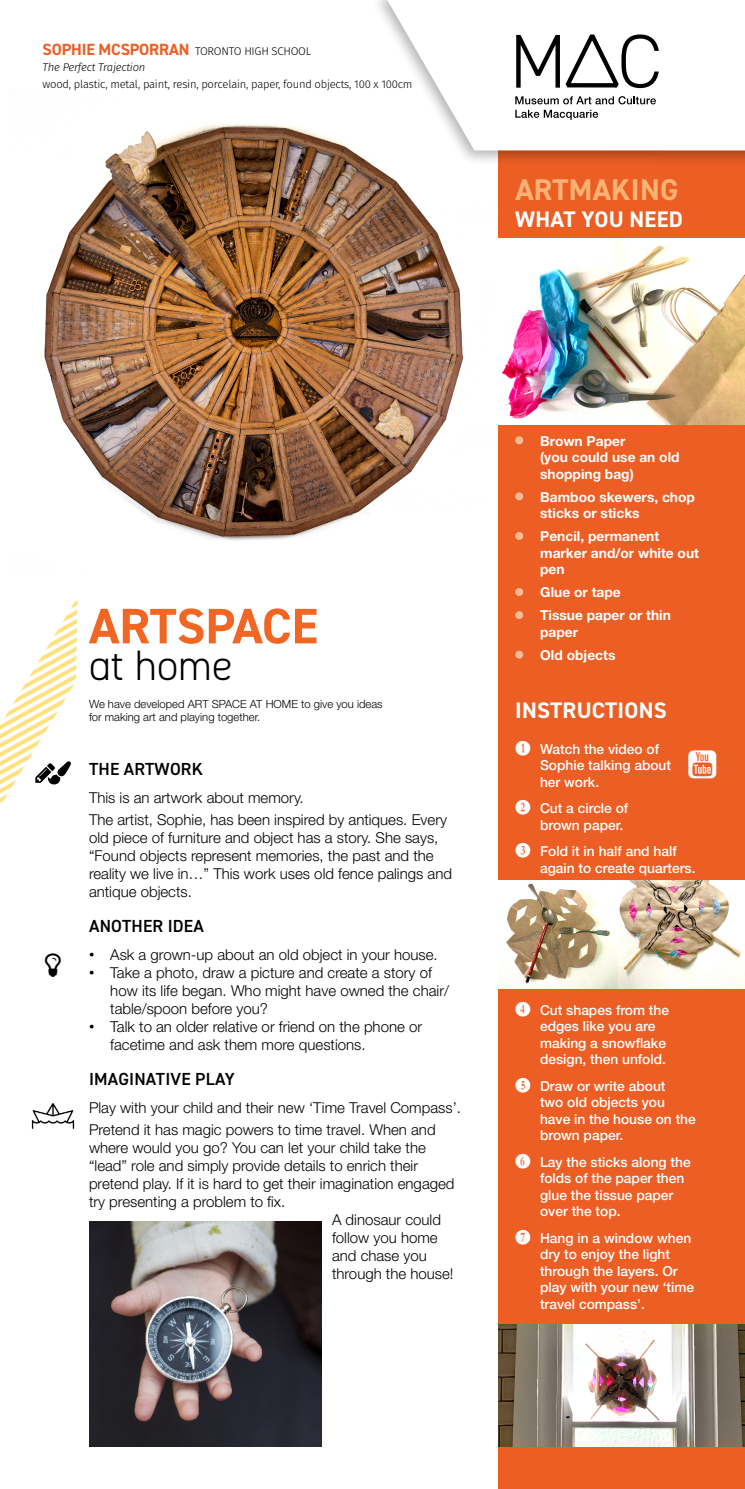
<style>
.page{position:relative;width:745px;height:1489px;background:#fff}
.page>*{position:absolute;margin:0;border:0;box-sizing:border-box;transform-origin:0 0}
.t1{font:700 50px "DIN2014";color:#f16623}
.t2{font:300 42.5px "DIN2014";color:#000}
.t3{font:700 30px "DIN2014";letter-spacing:.01em;color:#fbb273}
.t4{font:700 22.5px "DIN2014";letter-spacing:.01em;color:#fff}
.t5{font:600 17.5px "DIN2014";letter-spacing:.01em;color:#000}
.t6{font:300 15px/18px "Helvetica Neue LT Std";color:#000}
.t7{font:500 13.75px/16.5px "Helvetica Neue LT Std";color:#fff}
.t8{font:700 13.75px/16.5px "Helvetica Neue LT Std";color:#fff}
.t9{font:300 11.25px/13.5px "Helvetica Neue LT Std";color:#000}
.t10{font:300 11.25px "Fira Sans";letter-spacing:-.02em;color:#000}
.t11{font:italic 300 11.25px/16.2px "Fira Sans";letter-spacing:-.02em;color:#000}
.s1{font-family:"DIN2014";font-weight:700;font-style:normal;font-size:16.25px;color:#ec5e24}
.s2{font-style:normal}
.s3{font-family:"Arial";font-weight:400}
.s4{font-family:"Numberpile";font-weight:400}
</style>
<div class="page">
<img style="left:44px;top:123px;width:420px;height:418px">
<img style="left:31px;top:1103px;width:44px;height:26px">
<div style="left:498px;top:140px;width:246px;height:1348px;background:#ec5e24"></div>
<div style="left:370px;top:0;width:374px;height:166px;background:#000;opacity:.3"></div>
<svg style="left:387px;top:0;width:357px;height:150px"></svg>
<svg style="left:516px;top:35px;width:43px;height:53px"></svg>
<svg style="left:565px;top:34px;width:93px;height:54px"></svg>
<svg style="left:515px;top:96px;width:140px;height:8px"></svg>
<svg style="left:515px;top:110px;width:83px;height:10px"></svg>
<div style="left:515px;top:436px;width:8px;height:8px;background:#f8ba96;border-radius:50%"></div>
<div style="left:515px;top:492px;width:8px;height:8px;background:#f8ba96;border-radius:50%"></div>
<div style="left:515px;top:532px;width:8px;height:8px;background:#f8ba96;border-radius:50%"></div>
<div style="left:515px;top:588px;width:8px;height:8px;background:#f8ba96;border-radius:50%"></div>
<div style="left:515px;top:611px;width:8px;height:8px;background:#f8ba96;border-radius:50%"></div>
<div style="left:515px;top:650px;width:8px;height:8px;background:#f8ba96;border-radius:50%"></div>
<img style="left:498px;top:238px;width:246px;height:186px">
<img style="left:89px;top:1221px;width:232px;height:225px">
<img style="left:498px;top:881px;width:246px;height:107px">
<img style="left:498px;top:1324px;width:246px;height:122px">
<svg style="left:0;top:600px;width:78px;height:203px"></svg>
<p class="t11" style="left:43px;top:43px;width:270px"><span class="s1">SOPHIE MCSPORRAN</span> <span class="s2">TORONTO HIGH SCHOOL<br></span>The Perfect Trajection</p>
<p class="t10" style="left:43px;top:76px;width:371px">wood, plastic, metal, paint, resin, porcelain, paper, found objects, 100 x 100cm</p>
<h3 class="t3" style="left:515px;top:170px;width:164px">ARTMAKING</h3>
<h3 class="t4" style="left:515px;top:205px;width:169px">WHAT YOU NEED</h3>
<h1 class="t1" style="left:89px;top:593px;width:230px">ARTSPACE</h1>
<h2 class="t2" style="left:89px;top:639px;width:145px">at home</h2>
<p class="t9" style="left:89px;top:697px;width:295px">We have developed ART SPACE AT HOME to give you ideas for making art and playing together.</p>
<p class="t5" style="left:89px;top:757px;width:115px">THE ARTWORK</p>
<p class="t6" style="left:89px;top:786px;width:359px;line-height:21.5px">This is an artwork about memory.<br>The artist, Sophie, has been inspired by antiques. Every</p>
<p class="t6" style="left:89px;top:827px;width:364px">old piece of furniture and object has a story. She says, “Found objects represent memories, the past and the reality we live in…” This work uses old fence palings and antique objects.</p>
<p class="t5" style="left:89px;top:914px;width:116px">ANOTHER IDEA</p>
<p class="t6" style="left:89px;top:945px;width:350px"><span class="s3">•</span> Ask a grown-up about an old object in your house.</p>
<p class="t6" style="left:110px;top:963px;width:340px;text-indent:-21px"><span class="s3">•</span> Take a photo, draw a picture and create a story of how its life began. Who might have owned the chair/ table/spoon before you?</p>
<p class="t6" style="left:110px;top:1017px;width:313px;text-indent:-21px"><span class="s3">•</span> Talk to an older relative or friend on the phone or facetime and ask them more questions.</p>
<p class="t5" style="left:89px;top:1067px;width:147px">IMAGINATIVE PLAY</p>
<p class="t6" style="left:89px;top:1096px;width:373px;line-height:21.5px">Play with your child and their new ‘Time Travel Compass’.<br>Pretend it has magic powers to time travel. When and</p>
<p class="t6" style="left:89px;top:1137px;width:338px">where would you go? You can let your child take the</p>
<p class="t6" style="left:89px;top:1155px;width:330px">“lead” role and simply provide details to enrich their</p>
<p class="t6" style="left:89px;top:1173px;width:367px">pretend play. If it is hard to get their imagination engaged</p>
<p class="t6" style="left:89px;top:1191px;width:198px">try presenting a problem to fix.</p>
<p class="t6" style="left:332px;top:1209px;width:110px">A dinosaur could</p>
<p class="t6" style="left:332px;top:1227px;width:107px">follow you home</p>
<p class="t6" style="left:332px;top:1245px;width:96px">and chase you</p>
<p class="t6" style="left:332px;top:1263px;width:123px">through the house!</p>
<p class="t8" style="left:540px;top:432px;width:141px">Brown Paper<br>(you could use an old shopping bag)</p>
<p class="t8" style="left:540px;top:488px;width:156px">Bamboo skewers, chop sticks or sticks</p>
<p class="t8" style="left:540px;top:527px;width:160px">Pencil, permanent marker and/or white out pen</p>
<p class="t8" style="left:540px;top:580px;width:132px;line-height:23px">Glue or tape<br>Tissue paper or thin</p>
<p class="t8" style="left:540px;top:620px;width:77px;line-height:23px">paper<br>Old objects</p>
<h3 class="t4" style="left:515px;top:695px;width:153px">INSTRUCTIONS</h3>
<p class="t7" style="left:539px;top:740px;width:132px;text-indent:-25px"><span class="s4">B</span> Watch the video of<br>Sophie talking about her work.</p>
<p class="t7" style="left:539px;top:799px;width:90px;text-indent:-25px"><span class="s4">C</span> Cut a circle of brown paper.</p>
<p class="t7" style="left:539px;top:842px;width:157px;text-indent:-25px"><span class="s4">D</span> Fold it in half and half again to create quarters.</p>
<p class="t7" style="left:539px;top:1001px;width:130px;text-indent:-25px"><span class="s4">E</span> Cut shapes from the edges like you are making a snowflake design, then unfold.</p>
<p class="t7" style="left:539px;top:1077px;width:157px;text-indent:-25px"><span class="s4">F</span> Draw or write about<br>two old objects you have in the house on the brown paper.</p>
<p class="t7" style="left:539px;top:1153px;width:152px;text-indent:-25px"><span class="s4">G</span> Lay the sticks along the folds of the paper then glue the tissue paper over the top.</p>
<p class="t7" style="left:539px;top:1229px;width:155px;text-indent:-25px"><span class="s4">H</span> Hang in a window when dry to enjoy the light through the layers. Or play with your new ‘time travel compass’.</p>
</div>
